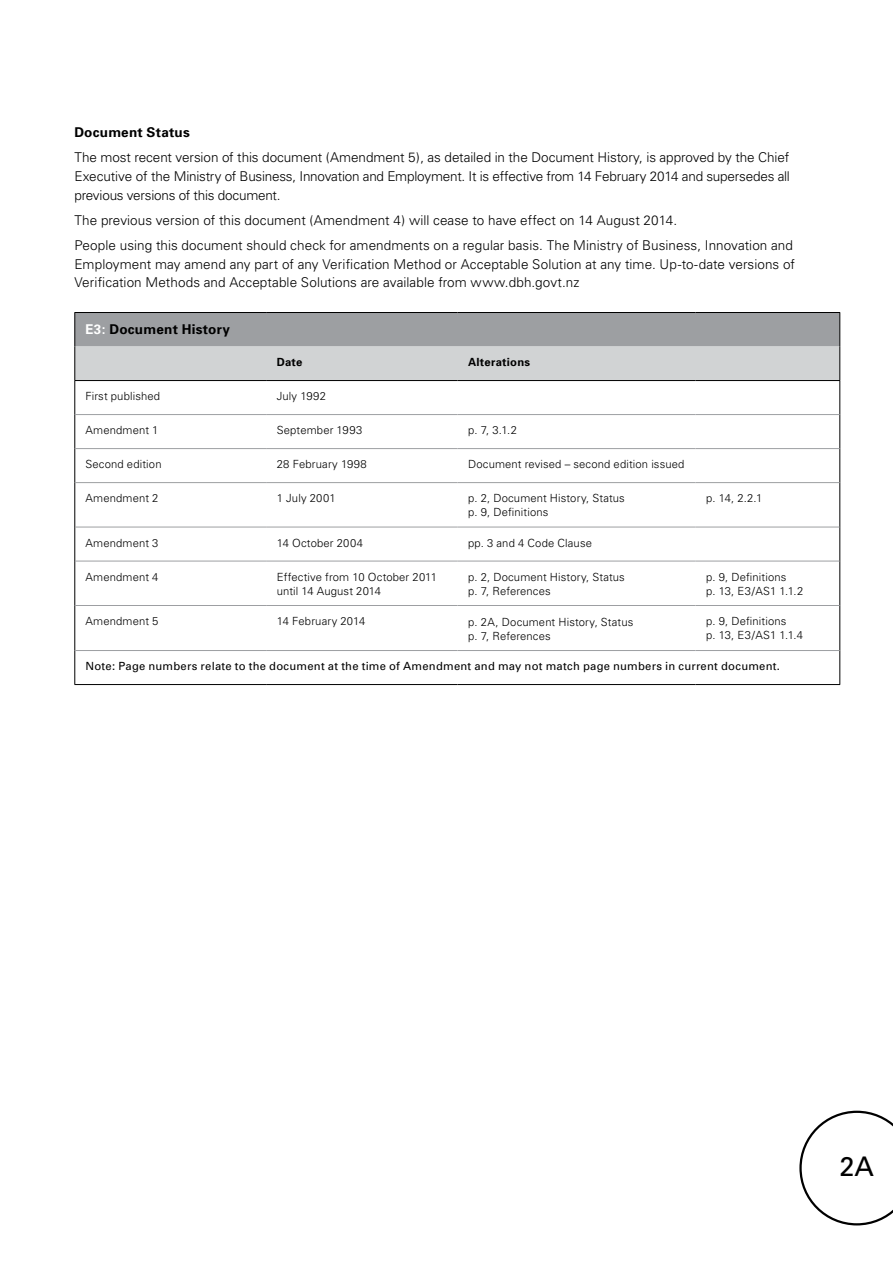
<style>
.page{position:relative;width:893px;height:1263px;background:#fff}
.page>*{position:absolute;margin:0;border:0;box-sizing:border-box;transform-origin:0 0}
.t1{font:27px "Univers";color:#000}
.t2{font:300 13.5px/18.8px "Univers";letter-spacing:.005em;color:#000}
.t3{font:700 13.5px "Univers";letter-spacing:.02em;color:#000}
.t4{font:300 11.25px/14.2px "Univers";letter-spacing:.01em;color:#000}
.t5{font:11.25px "Univers";letter-spacing:.02em;color:#000}
.t6{font:700 11.25px "Univers";letter-spacing:.02em;color:#000}
.s1{color:#fff}
</style>
<div class="page">
<svg style="left:799px;top:1111px;width:94px;height:114px"></svg>
<svg style="left:75px;top:313px;width:764px;height:67px;background:#b7b9ba"></svg>
<hr style="left:74px;top:312px;width:192px;height:1px;background:#000">
<hr style="left:266px;top:312px;width:191px;height:1px;background:#000">
<hr style="left:457px;top:312px;width:238px;height:1px;background:#000">
<hr style="left:695px;top:312px;width:145px;height:1px;background:#000">
<hr style="left:74px;top:380px;width:192px;height:1px;background:#000">
<hr style="left:266px;top:380px;width:191px;height:1px;background:#000">
<hr style="left:457px;top:380px;width:238px;height:1px;background:#000">
<hr style="left:695px;top:380px;width:145px;height:1px;background:#000">
<hr style="left:74px;top:313px;width:1px;height:33px;background:#000">
<hr style="left:74px;top:346px;width:1px;height:34px;background:#000">
<hr style="left:74px;top:381px;width:1px;height:34px;background:#000">
<hr style="left:74px;top:415px;width:1px;height:34px;background:#000">
<hr style="left:74px;top:449px;width:1px;height:34px;background:#000">
<hr style="left:74px;top:483px;width:1px;height:44px;background:#000">
<hr style="left:74px;top:527px;width:1px;height:34px;background:#000">
<hr style="left:74px;top:561px;width:1px;height:44px;background:#000">
<hr style="left:74px;top:605px;width:1px;height:45px;background:#000">
<hr style="left:839px;top:313px;width:1px;height:33px;background:#000">
<hr style="left:839px;top:346px;width:1px;height:34px;background:#000">
<hr style="left:839px;top:381px;width:1px;height:34px;background:#000">
<hr style="left:839px;top:415px;width:1px;height:34px;background:#000">
<hr style="left:839px;top:449px;width:1px;height:34px;background:#000">
<hr style="left:839px;top:483px;width:1px;height:44px;background:#000">
<hr style="left:839px;top:527px;width:1px;height:34px;background:#000">
<hr style="left:839px;top:561px;width:1px;height:44px;background:#000">
<hr style="left:839px;top:605px;width:1px;height:45px;background:#000">
<hr style="left:74px;top:650px;width:1px;height:34px;background:#000">
<hr style="left:839px;top:650px;width:1px;height:34px;background:#000">
<hr style="left:74px;top:684px;width:192px;height:1px;background:#000">
<hr style="left:266px;top:684px;width:191px;height:1px;background:#000">
<hr style="left:457px;top:684px;width:238px;height:1px;background:#000">
<hr style="left:695px;top:684px;width:145px;height:1px;background:#000">
<hr style="left:75px;top:414px;width:191px;height:1px;background:#9d9fa2">
<hr style="left:266px;top:414px;width:191px;height:1px;background:#9d9fa2">
<hr style="left:457px;top:414px;width:238px;height:1px;background:#9d9fa2">
<hr style="left:695px;top:414px;width:144px;height:1px;background:#9d9fa2">
<hr style="left:75px;top:448px;width:191px;height:1px;background:#9d9fa2">
<hr style="left:266px;top:448px;width:191px;height:1px;background:#9d9fa2">
<hr style="left:457px;top:448px;width:238px;height:1px;background:#9d9fa2">
<hr style="left:695px;top:448px;width:144px;height:1px;background:#9d9fa2">
<hr style="left:75px;top:482px;width:191px;height:1px;background:#9d9fa2">
<hr style="left:266px;top:482px;width:191px;height:1px;background:#9d9fa2">
<hr style="left:457px;top:482px;width:238px;height:1px;background:#9d9fa2">
<hr style="left:695px;top:482px;width:144px;height:1px;background:#9d9fa2">
<hr style="left:75px;top:527px;width:191px;height:1px;background:#9d9fa2">
<hr style="left:266px;top:527px;width:191px;height:1px;background:#9d9fa2">
<hr style="left:457px;top:527px;width:238px;height:1px;background:#9d9fa2">
<hr style="left:695px;top:527px;width:144px;height:1px;background:#9d9fa2">
<hr style="left:75px;top:561px;width:191px;height:1px;background:#9d9fa2">
<hr style="left:266px;top:561px;width:191px;height:1px;background:#9d9fa2">
<hr style="left:457px;top:561px;width:238px;height:1px;background:#9d9fa2">
<hr style="left:695px;top:561px;width:144px;height:1px;background:#9d9fa2">
<hr style="left:75px;top:605px;width:191px;height:1px;background:#9d9fa2">
<hr style="left:266px;top:605px;width:191px;height:1px;background:#9d9fa2">
<hr style="left:457px;top:605px;width:238px;height:1px;background:#9d9fa2">
<hr style="left:695px;top:605px;width:144px;height:1px;background:#9d9fa2">
<hr style="left:75px;top:650px;width:191px;height:1px;background:#9d9fa2">
<hr style="left:266px;top:650px;width:191px;height:1px;background:#9d9fa2">
<hr style="left:457px;top:650px;width:238px;height:1px;background:#9d9fa2">
<hr style="left:695px;top:650px;width:144px;height:1px;background:#9d9fa2">
<p class="t3" style="left:74px;top:124px;width:117px">Document Status</p>
<p class="t2" style="left:74px;top:148px;width:717px;text-align:justify">The most recent version of this document (Amendment 5), as detailed in the Document History, is approved by the Chief Executive of the Ministry of Business, Innovation and Employment. It is effective from 14 February 2014 and supersedes all previous versions of this document.</p>
<p class="t2" style="left:74px;top:207px;width:720px;line-height:25px">The previous version of this document (Amendment 4) will cease to have effect on 14 August 2014.<br>People using this document should check for amendments on a regular basis. The Ministry of Business, Innovation and</p>
<p class="t2" style="left:74px;top:254px;width:722px">Employment may amend any part of any Verification Method or Acceptable Solution at any time. Up-to-date versions of<br>Verification Methods and Acceptable Solutions are available from www.dbh.govt.nz</p>
<p class="t3" style="left:85px;top:321px;width:146px"><span class="s1">E3:</span> Document History</p>
<p class="t6" style="left:277px;top:355px;width:27px">Date</p>
<p class="t6" style="left:468px;top:355px;width:64px">Alterations</p>
<p class="t4" style="left:85px;top:389px;width:76px">First published</p>
<p class="t4" style="left:277px;top:389px;width:51px">July 1992</p>
<p class="t4" style="left:85px;top:423px;width:75px">Amendment 1</p>
<p class="t4" style="left:277px;top:423px;width:87px">September 1993</p>
<p class="t4" style="left:468px;top:423px;width:50px">p. 7, 3.1.2</p>
<p class="t4" style="left:85px;top:457px;width:78px">Second edition</p>
<p class="t4" style="left:277px;top:457px;width:92px">28 February 1998</p>
<p class="t4" style="left:468px;top:457px;width:218px">Document revised – second edition issued</p>
<p class="t4" style="left:85px;top:491px;width:75px">Amendment 2</p>
<p class="t4" style="left:277px;top:491px;width:60px">1 July 2001</p>
<p class="t4" style="left:468px;top:491px;width:158px">p. 2, Document History, Status p. 9, Definitions</p>
<p class="t4" style="left:706px;top:491px;width:58px">p. 14, 2.2.1</p>
<p class="t4" style="left:85px;top:535px;width:75px">Amendment 3</p>
<p class="t4" style="left:277px;top:535px;width:88px">14 October 2004</p>
<p class="t4" style="left:468px;top:535px;width:125px">pp. 3 and 4 Code Clause</p>
<p class="t4" style="left:85px;top:569px;width:75px">Amendment 4</p>
<p class="t4" style="left:277px;top:569px;width:162px">Effective from 10 October 2011 until 14 August 2014</p>
<p class="t4" style="left:468px;top:569px;width:158px">p. 2, Document History, Status p. 7, References</p>
<p class="t4" style="left:706px;top:569px;width:99px">p. 9, Definitions<br>p. 13, E3/AS1 1.1.2</p>
<p class="t4" style="left:85px;top:614px;width:75px">Amendment 5</p>
<p class="t4" style="left:277px;top:614px;width:90px">14 February 2014</p>
<p class="t4" style="left:468px;top:614px;width:167px">p. 2A, Document History, Status p. 7, References</p>
<p class="t4" style="left:706px;top:614px;width:99px">p. 9, Definitions<br>p. 13, E3/AS1 1.1.4</p>
<p class="t5" style="left:85px;top:659px;width:696px">Note: Page numbers relate to the document at the time of Amendment and may not match page numbers in current document.</p>
<h1 class="t1" style="left:840px;top:1151px;width:36px">2A</h1>
</div>
